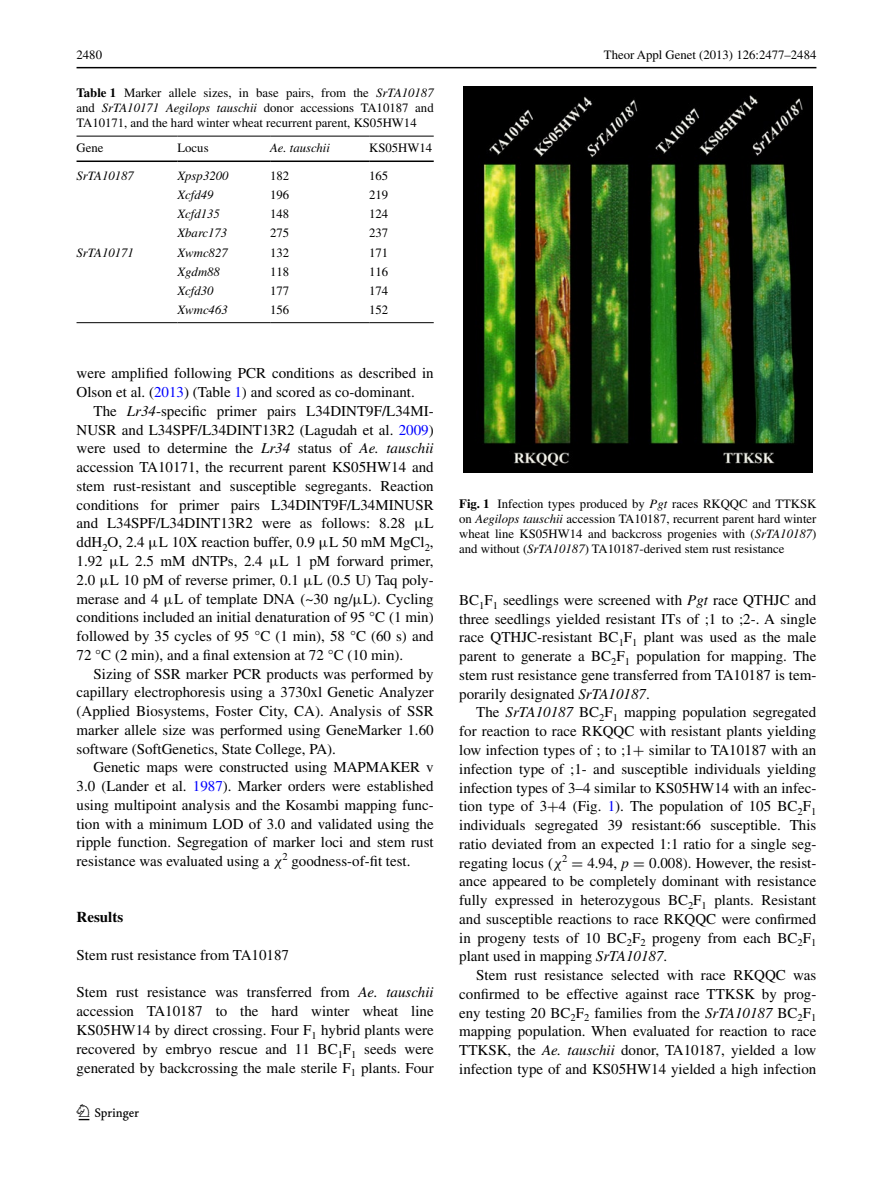
<style>
.page{position:relative;width:893px;height:1187px;background:#fff}
.page>*{position:absolute;margin:0;border:0;box-sizing:border-box;transform-origin:0 0}
.t1{font:22.5px "Springnew";color:#000}
.Para-Indent{font:15px/18.8px "Times";color:#000;text-align:justify}
.Para{font:15px/18.8px "Times";color:#000;text-align:justify}
.SKT_Section2{font:15px "Times";color:#000}
.Section1{font:700 15px "Times";color:#000}
.fig_p{font:12.75px/15px "Times";color:#000;text-align:justify}
.tbl_h{font:12.75px/15px "Times";color:#000;text-align:justify}
.tbl_body{font:italic 12.75px "Times";color:#000}
.tbl_body-2{font:12.75px "Times";color:#000}
.tbl_head{font:12.75px "Times";color:#000}
.tbl_head-2{font:italic 12.75px "Times";color:#000}
.s1{font-weight:700}
.s2{font-style:italic}
.s3{color:#00f}
.s4{font-family:"MTGU"}
.s5{font-family:"MTMI"}
.s6{font-family:"MTSY"}
</style>
<div class="page">
<hr style="left:77px;top:67px;width:739px;height:1px;background:#000">
<hr style="left:77px;top:136px;width:100px;height:1px;background:#000">
<hr style="left:77px;top:160px;width:100px;height:2px;background:#000">
<hr style="left:177px;top:136px;width:93px;height:1px;background:#000">
<hr style="left:177px;top:160px;width:93px;height:2px;background:#000">
<hr style="left:270px;top:136px;width:99px;height:1px;background:#000">
<hr style="left:270px;top:160px;width:99px;height:2px;background:#000">
<hr style="left:369px;top:136px;width:65px;height:1px;background:#000">
<hr style="left:369px;top:160px;width:65px;height:2px;background:#000">
<hr style="left:77px;top:322px;width:100px;height:1px;background:#000">
<hr style="left:177px;top:322px;width:93px;height:1px;background:#000">
<hr style="left:270px;top:322px;width:99px;height:1px;background:#000">
<hr style="left:369px;top:322px;width:65px;height:1px;background:#000">
<div style="left:459px;top:87px;width:357px;height:385px;background:linear-gradient(to bottom,#fff,#fff)"></div>
<img style="left:463px;top:87px;width:349px;height:385px">
<p class="fig_p" style="left:77px;top:48px;width:27px">2480</p>
<p class="fig_p" style="left:604px;top:48px;width:214px">Theor Appl Genet (2013) 126:2477–2484</p>
<p class="tbl_h" style="left:77px;top:85px;width:359px"><span class="s1">Table 1</span> Marker allele sizes, in base pairs, from the <span class="s2">SrTA10187 </span>and <span class="s2">SrTA10171 Aegilops tauschii</span> donor accessions TA10187 and TA10171, and the hard winter wheat recurrent parent, KS05HW14</p>
<p class="tbl_head" style="left:77px;top:140px;width:28px">Gene</p>
<p class="tbl_head" style="left:177px;top:140px;width:33px">Locus</p>
<p class="tbl_head-2" style="left:270px;top:140px;width:61px">Ae. tauschii</p>
<p class="tbl_head" style="left:369px;top:140px;width:65px">KS05HW14</p>
<p class="tbl_body" style="left:77px;top:169px;width:59px">SrTA10187</p>
<p class="tbl_body" style="left:177px;top:169px;width:52px">Xpsp3200</p>
<p class="tbl_body-2" style="left:270px;top:168px;width:21px">182</p>
<p class="tbl_body-2" style="left:369px;top:168px;width:21px">165</p>
<p class="tbl_body" style="left:177px;top:188px;width:38px">Xcfd49</p>
<p class="tbl_body-2" style="left:270px;top:188px;width:21px">196</p>
<p class="tbl_body-2" style="left:369px;top:188px;width:21px">219</p>
<p class="tbl_body" style="left:177px;top:207px;width:44px">Xcfd135</p>
<p class="tbl_body-2" style="left:270px;top:207px;width:21px">148</p>
<p class="tbl_body-2" style="left:369px;top:207px;width:21px">124</p>
<p class="tbl_body" style="left:177px;top:226px;width:51px">Xbarc173</p>
<p class="tbl_body-2" style="left:270px;top:226px;width:21px">275</p>
<p class="tbl_body-2" style="left:369px;top:226px;width:21px">237</p>
<p class="tbl_body" style="left:77px;top:245px;width:59px">SrTA10171</p>
<p class="tbl_body" style="left:177px;top:245px;width:52px">Xwmc827</p>
<p class="tbl_body-2" style="left:270px;top:245px;width:21px">132</p>
<p class="tbl_body-2" style="left:369px;top:245px;width:21px">171</p>
<p class="tbl_body" style="left:177px;top:264px;width:44px">Xgdm88</p>
<p class="tbl_body-2" style="left:270px;top:264px;width:21px">118</p>
<p class="tbl_body-2" style="left:369px;top:264px;width:21px">116</p>
<p class="tbl_body" style="left:177px;top:283px;width:38px">Xcfd30</p>
<p class="tbl_body-2" style="left:270px;top:283px;width:21px">177</p>
<p class="tbl_body-2" style="left:369px;top:283px;width:21px">174</p>
<p class="tbl_body" style="left:177px;top:303px;width:52px">Xwmc463</p>
<p class="tbl_body-2" style="left:270px;top:302px;width:21px">156</p>
<p class="tbl_body-2" style="left:369px;top:302px;width:21px">152</p>
<p class="Para" style="left:77px;top:364px;width:359px">were amplified following PCR conditions as described in<br>Olson et al. (<span class="s3">2013</span>) (Table <span class="s3">1</span>) and scored as co-dominant.</p>
<p class="Para-Indent" style="left:77px;top:401px;width:359px;text-indent:17px">The <span class="s2">Lr34</span>-specific primer pairs L34DINT9F/L34MI-NUSR and L34SPF/L34DINT13R2 (Lagudah et al. <span class="s3">2009</span>) were used to determine the <span class="s2">Lr34</span> status of <span class="s2">Ae. tauschii </span>accession TA10171, the recurrent parent KS05HW14 and stem rust-resistant and susceptible segregants. Reaction conditions for primer pairs L34DINT9F/L34MINUSR and L34SPF/L34DINT13R2 were as follows: 8.28 <span class="s4">μ</span>L ddH<sub>2</sub>O, 2.4 <span class="s4">μ</span>L 10X reaction buffer, 0.9 <span class="s4">μ</span>L 50 mM MgCl<sub>2</sub>, 1.92 <span class="s4">μ</span>L 2.5 mM dNTPs, 2.4 <span class="s4">μ</span>L 1 pM forward primer, 2.0 <span class="s4">μ</span>L 10 pM of reverse primer, 0.1 <span class="s4">μ</span>L (0.5 U) Taq poly&shy;merase and 4 <span class="s4">μ</span>L of template DNA (~30 ng/<span class="s4">μ</span>L). Cycling conditions included an initial denaturation of 95 °C (1 min) followed by 35 cycles of 95 °C (1 min), 58 °C (60 s) and 72 °C (2 min), and a final extension at 72 °C (10 min).</p>
<p class="Para-Indent" style="left:77px;top:664px;width:359px;text-indent:17px">Sizing of SSR marker PCR products was performed by capillary electrophoresis using a 3730xl Genetic Analyzer (Applied Biosystems, Foster City, CA). Analysis of SSR marker allele size was performed using GeneMarker 1.60 software (SoftGenetics, State College, PA).</p>
<p class="Para-Indent" style="left:77px;top:757px;width:359px;text-indent:17px">Genetic maps were constructed using MAPMAKER v 3.0 (Lander et al. <span class="s3">1987</span>). Marker orders were established using multipoint analysis and the Kosambi mapping func&shy;tion with a minimum LOD of 3.0 and validated using the ripple function. Segregation of marker loci and stem rust resistance was evaluated using a <span class="s5">χ</span><sup>2</sup> goodness-of-fit test.</p>
<p class="Section1" style="left:77px;top:908px;width:48px">Results</p>
<p class="SKT_Section2" style="left:77px;top:946px;width:214px">Stem rust resistance from TA10187</p>
<p class="Para" style="left:77px;top:982px;width:359px">Stem rust resistance was transferred from <span class="s2">Ae. tauschii </span>accession TA10187 to the hard winter wheat line KS05HW14 by direct crossing. Four F<sub>1</sub> hybrid plants were recovered by embryo rescue and 11 BC<sub>1</sub>F<sub>1</sub> seeds were generated by backcrossing the male sterile F<sub>1</sub> plants. Four</p>
<h1 class="t1" style="left:79px;top:1104px;width:62px">1 3</h1>
<p class="fig_p" style="left:459px;top:495px;width:359px"><span class="s1">Fig. 1</span> Infection types produced by <span class="s2">Pgt</span> races RKQQC and TTKSK on <span class="s2">Aegilops tauschii</span> accession TA10187, recurrent parent hard winter wheat line KS05HW14 and backcross progenies with (<span class="s2">SrTA10187</span>) and without (<span class="s2">SrTA10187</span>) TA10187-derived stem rust resistance</p>
<p class="Para" style="left:459px;top:590px;width:359px">BC<sub>1</sub>F<sub>1</sub> seedlings were screened with <span class="s2">Pgt</span> race QTHJC and three seedlings yielded resistant ITs of ;1 to ;2-. A single race QTHJC-resistant BC<sub>1</sub>F<sub>1</sub> plant was used as the male parent to generate a BC<sub>2</sub>F<sub>1</sub> population for mapping. The stem rust resistance gene transferred from TA10187 is tem&shy;porarily designated <span class="s2">SrTA10187</span>.</p>
<p class="Para-Indent" style="left:459px;top:703px;width:359px;text-indent:17px">The <span class="s2">SrTA10187</span> BC<sub>2</sub>F<sub>1</sub> mapping population segregated for reaction to race RKQQC with resistant plants yielding low infection types of ; to ;1<span class="s6">+</span> similar to TA10187 with an infection type of ;1- and susceptible individuals yielding infection types of 3–4 similar to KS05HW14 with an infec&shy;tion type of 3<span class="s6">+</span>4 (Fig. <span class="s3">1</span>). The population of 105 BC<sub>2</sub>F<sub>1 </sub>individuals segregated 39 resistant:66 susceptible. This ratio deviated from an expected 1:1 ratio for a single seg&shy;regating locus (<span class="s5">χ</span><sup>2</sup> <span class="s6">=</span> 4.94, <span class="s2">p</span> <span class="s6">=</span> 0.008). However, the resist&shy;ance appeared to be completely dominant with resistance fully expressed in heterozygous BC<sub>2</sub>F<sub>1</sub> plants. Resistant and susceptible reactions to race RKQQC were confirmed in progeny tests of 10 BC<sub>2</sub>F<sub>2</sub> progeny from each BC<sub>2</sub>F<sub>1 </sub>plant used in mapping <span class="s2">SrTA10187</span>.</p>
<p class="Para-Indent" style="left:459px;top:965px;width:359px;text-indent:17px">Stem rust resistance selected with race RKQQC was confirmed to be effective against race TTKSK by prog&shy;eny testing 20 BC<sub>2</sub>F<sub>2</sub> families from the <span class="s2">SrTA10187</span> BC<sub>2</sub>F<sub>1 </sub>mapping population. When evaluated for reaction to race TTKSK, the <span class="s2">Ae. tauschii</span> donor, TA10187, yielded a low infection type of and KS05HW14 yielded a high infection</p>
</div>
